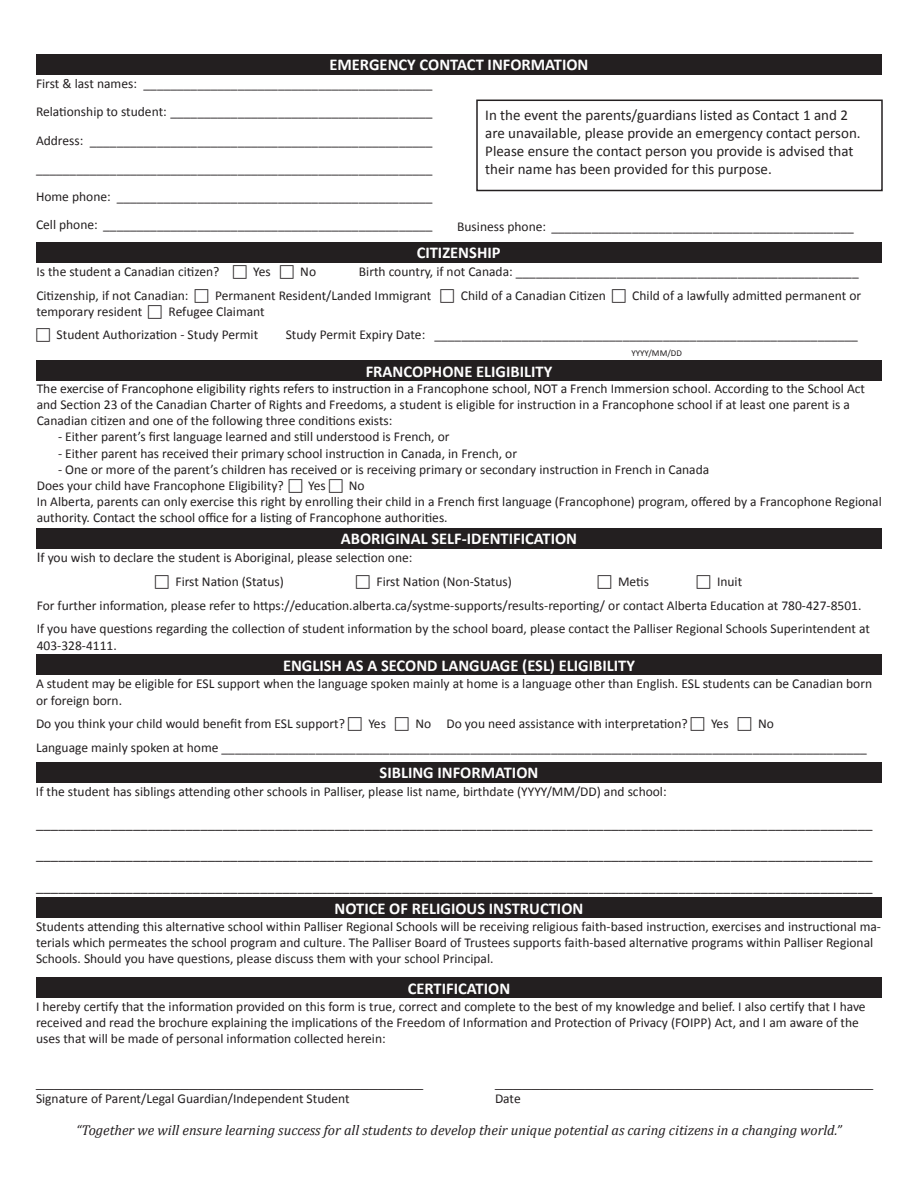
<style>
.page{position:relative;width:918px;height:1188px;background:#fff}
.page>*{position:absolute;margin:0;border:0;box-sizing:border-box;transform-origin:0 0}
.t1{font:18px "Times New Roman";color:#231f20}
.t2{font:700 16.5px "Calibri";color:#fff}
.t3{font:15px/18px "Calibri";color:#231f20}
.t4{font:italic 14.25px "Cambria";color:#231f20}
.t5{font:13.5px/16.2px "Calibri";color:#231f20}
.t6{font:9px "Calibri";color:#231f20}
.s1{font-size:15px}
</style>
<div class="page">
<div style="left:36px;top:54px;width:846px;height:20px;background:#231f20"></div>
<div style="left:36px;top:361px;width:846px;height:20px;background:#231f20"></div>
<div style="left:36px;top:528px;width:846px;height:20px;background:#231f20"></div>
<div style="left:36px;top:762px;width:846px;height:20px;background:#231f20"></div>
<div style="left:36px;top:977px;width:846px;height:21px;background:#231f20"></div>
<div style="left:476px;top:100px;width:407px;height:91px;border:2px solid #231f20"></div>
<div style="left:36px;top:654px;width:846px;height:21px;background:#231f20"></div>
<div style="left:36px;top:242px;width:846px;height:20px;background:#231f20"></div>
<div style="left:36px;top:897px;width:846px;height:21px;background:#231f20"></div>
<p class="t2" style="left:329px;top:54px;width:261px">EMERGENCY CONTACT INFORMATION</p>
<p class="t5" style="left:36px;top:70px;width:398px;line-height:28.2px;text-align:justify">First &amp; last names: ___________________________________________ Relationship to student: _______________________________________ Address: ___________________________________________________ ___________________________________________________________ Home phone: _______________________________________________ Cell phone: _________________________________________________</p>
<p class="t3" style="left:485px;top:106px;width:377px">In the event the parents/guardians listed as Contact 1 and 2 are unavailable, please provide an emergency contact person.<br>Please ensure the contact person you provide is advised that their name has been provided for this purpose.</p>
<p class="t5" style="left:457px;top:218px;width:398px">Business phone: _____________________________________________</p>
<p class="t2" style="left:417px;top:242px;width:85px">CITIZENSHIP</p>
<p class="t5" style="left:36px;top:263px;width:185px">Is the student a Canadian citizen?</p>
<p class="t5" style="left:253px;top:263px;width:19px">Yes</p>
<p class="t5" style="left:300px;top:263px;width:17px">No</p>
<p class="t5" style="left:359px;top:263px;width:501px">Birth country, if not Canada: ___________________________________________________</p>
<p class="t5" style="left:36px;top:287px;width:154px">Citizenship, if not Canadian:</p>
<p class="t5" style="left:215px;top:287px;width:218px">Permanent Resident/Landed Immigrant</p>
<p class="t5" style="left:461px;top:287px;width:147px">Child of a Canadian Citizen</p>
<p class="t5" style="left:632px;top:287px;width:230px">Child of a lawfully admitted permanent or</p>
<p class="t5" style="left:36px;top:303px;width:107px">temporary resident</p>
<p class="t5" style="left:57px;top:299px;width:210px;line-height:23.7px;text-indent:112px">Refugee Claimant<br>Student Authorization - Study Permit</p>
<p class="t5" style="left:286px;top:327px;width:574px">Study Permit Expiry Date: _______________________________________________________________</p>
<p class="t6" style="left:632px;top:347px;width:52px">YYYY/MM/DD</p>
<p class="t2" style="left:366px;top:361px;width:188px">FRANCOPHONE ELIGIBILITY</p>
<p class="t5" style="left:37px;top:380px;width:830px">The exercise of Francophone eligibility rights refers to instruction in a Francophone school, NOT a French Immersion school. According to the School Act and Section 23 of the Canadian Charter of Rights and Freedoms, a student is eligible for instruction in a Francophone school if at least one parent is a<br>Canadian citizen and one of the following three conditions exists:</p>
<p class="t5" style="left:58px;top:429px;width:393px">- Either parent’s first language learned and still understood is French, or</p>
<p class="t5" style="left:58px;top:445px;width:460px">- Either parent has received their primary school instruction in Canada, in French, or</p>
<p class="t5" style="left:37px;top:461px;width:674px;text-indent:21px">- One or more of the parent’s children has received or is receiving primary or secondary instruction in French in Canada<br>Does your child have Francophone Eligibility?</p>
<p class="t5" style="left:308px;top:477px;width:19px">Yes</p>
<p class="t5" style="left:37px;top:477px;width:847px;text-indent:312px">No<br>In Alberta, parents can only exercise this right by enrolling their child in a French first language (Francophone) program, offered by a Francophone Regional authority. Contact the school office for a listing of Francophone authorities.</p>
<p class="t5" style="left:176px;top:546px;width:239px;line-height:23.7px;text-indent:-139px"><span class="s1">I</span>f you wish to declare the student is Aboriginal, please selection one:<br>First Nation (Status)</p>
<p class="t2" style="left:341px;top:528px;width:238px">ABORIGINAL SELF-IDENTIFICATION</p>
<p class="t5" style="left:376px;top:573px;width:137px">First Nation (Non-Status)</p>
<p class="t5" style="left:618px;top:573px;width:32px">Metis</p>
<p class="t5" style="left:37px;top:570px;width:835px;line-height:23.7px;text-indent:680px">Inuit<br>For further information, please refer to https://education.alberta.ca/systme-supports/results-reporting/ or contact Alberta Education at 780-427-8501.<br>If you have questions regarding the collection of student information by the school board, please contact the Palliser Regional Schools Superintendent at</p>
<p class="t5" style="left:37px;top:637px;width:82px">403-328-4111.</p>
<p class="t2" style="left:283px;top:655px;width:353px">ENGLISH AS A SECOND LANGUAGE (ESL) ELIGIBILITY</p>
<p class="t5" style="left:36px;top:676px;width:838px">A student may be eligible for ESL support when the language spoken mainly at home is a language other than English. ESL students can be Canadian born or foreign born.</p>
<p class="t5" style="left:36px;top:716px;width:311px">Do you think your child would benefit from ESL support?</p>
<p class="t5" style="left:368px;top:716px;width:19px">Yes</p>
<p class="t5" style="left:415px;top:716px;width:274px">No Do you need assistance with interpretation?</p>
<p class="t5" style="left:711px;top:716px;width:19px">Yes</p>
<p class="t5" style="left:36px;top:712px;width:833px;line-height:23.7px;text-indent:722px">No<br>Language mainly spoken at home ________________________________________________________________________________________________</p>
<p class="t2" style="left:380px;top:762px;width:160px">SIBLING INFORMATION</p>
<p class="t5" style="left:36px;top:784px;width:632px">If the student has siblings attending other schools in Palliser, please list name, birthdate (YYYY/MM/DD) and school:</p>
<p class="t3" style="left:36px;top:807px;width:838px;line-height:31.5px;text-align:justify">________________________________________________________________________________________________________________ ________________________________________________________________________________________________________________ ________________________________________________________________________________________________________________</p>
<p class="t2" style="left:335px;top:898px;width:250px">NOTICE OF RELIGIOUS INSTRUCTION</p>
<p class="t5" style="left:36px;top:918px;width:847px">Students attending this alternative school within Palliser Regional Schools will be receiving religious faith-based instruction, exercises and instructional ma&shy;terials which permeates the school program and culture. The Palliser Board of Trustees supports faith-based alternative programs within Palliser Regional<br>Schools. Should you have questions, please discuss them with your school Principal.</p>
<p class="t2" style="left:408px;top:978px;width:104px">CERTIFICATION</p>
<p class="t5" style="left:36px;top:999px;width:831px">I hereby certify that the information provided on this form is true, correct and complete to the best of my knowledge and belief. I also certify that I have received and read the brochure explaining the implications of the Freedom of Information and Protection of Privacy (FOIPP) Act, and I am aware of the uses that will be made of personal information collected herein:</p>
<h1 class="t1" style="left:36px;top:1068px;width:388px">___________________________________________</h1>
<h1 class="t1" style="left:495px;top:1068px;width:379px">__________________________________________</h1>
<p class="t5" style="left:36px;top:1090px;width:315px">Signature of Parent/Legal Guardian/Independent Student</p>
<p class="t5" style="left:495px;top:1090px;width:27px">Date</p>
<p class="t4" style="left:76px;top:1120px;width:767px">“Together we will ensure learning success for all students to develop their unique potential as caring citizens in a changing world.”</p>
</div>
